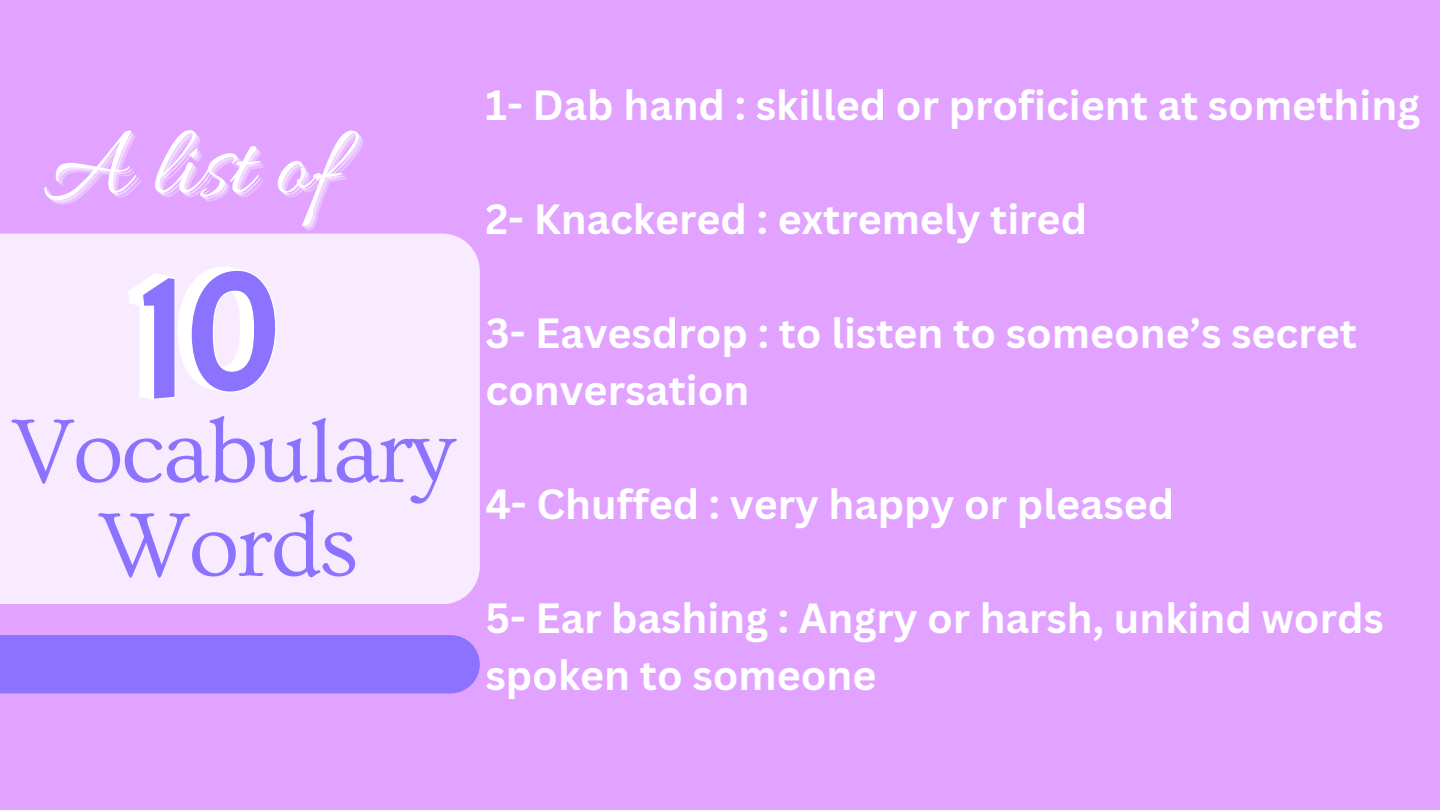
<style>
.page{position:relative;width:1440px;height:810px;background:#e1a3ff}
.page>*{position:absolute;margin:0;border:0;box-sizing:border-box;transform-origin:0 0}
.t1{font:101.7px "Allura";color:#fff}
.t2{font:93.8px "Ovo";letter-spacing:-.025em;color:#8b73ff}
.t3{font:700 41.1px/57px "Canva Sans";color:#fff}
</style>
<div class="page">
<div style="left:0;top:234px;width:480px;height:370px;background:#f8eaff"></div>
<div style="left:0;top:635px;width:480px;height:58px;background:#8b73ff"></div>
<svg style="left:128px;top:266px;width:149px;height:153px;background:#d4c6ff"></svg>
<p class="t1" style="left:43px;top:109px;width:297px">A list of</p>
<p class="t2" style="left:11px;top:401px;width:445px">Vocabulary</p>
<p class="t2" style="left:97px;top:494px;width:263px">Words</p>
<p class="t3" style="left:485px;top:76px;width:936px">1- Dab hand : skilled or proficient at something</p>
<p class="t3" style="left:485px;top:190px;width:603px">2- Knackered : extremely tired</p>
<p class="t3" style="left:485px;top:304px;width:873px">3- Eavesdrop : to listen to someone’s secret conversation</p>
<p class="t3" style="left:485px;top:475px;width:691px">4- Chuffed : very happy or pleased</p>
<p class="t3" style="left:485px;top:589px;width:900px">5- Ear bashing : Angry or harsh, unkind words spoken to someone</p>
</div>
